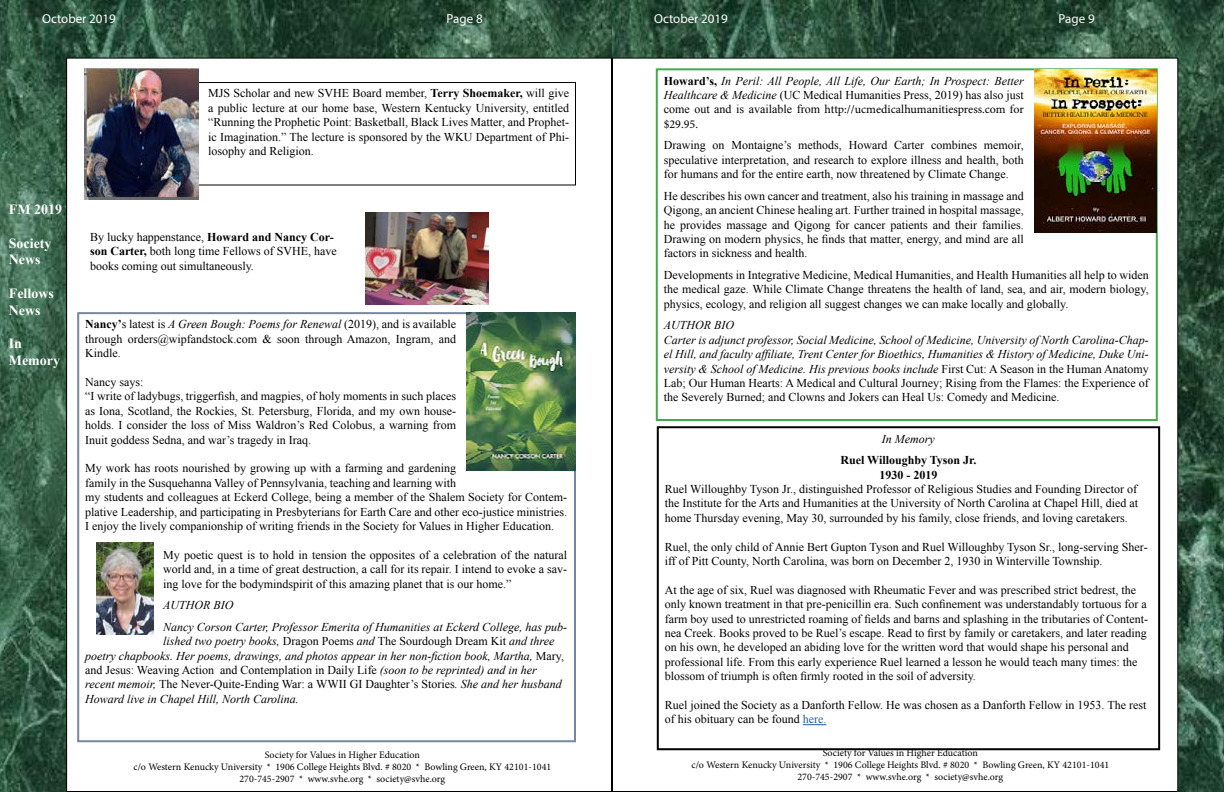
<style>
.page{position:relative;width:1224px;height:792px;background:#fff}
.page>*{position:absolute;margin:0;border:0;box-sizing:border-box;transform-origin:0 0}
.t1{font:700 14px/16.8px "Times New Roman";color:#fff}
.t2{font:13px "Myriad Pro";color:#fff}
.t3{font:12px/14.4px "Times New Roman";color:#000;text-align:justify}
.t4{font:italic 12px/14.4px "Times New Roman";color:#000;text-align:justify}
.t5{font:700 12px "Times New Roman";color:#000}
.t6{font:10px/12px "Minion Pro";color:#000;text-align:center}
.s1{font-weight:700}
.s2{font-style:italic}
.s3{font-style:normal}
.s4{font-weight:700;font-style:normal}
.s5{font-family:"Minion Pro";font-style:normal}
.s6{color:#215e9e}
</style>
<div class="page">
<img style="left:0;top:0;width:1224px;height:792px">
<div style="left:612px;top:58px;width:566px;height:734px;background:#fff"></div>
<div style="left:67px;top:58px;width:545px;height:734px;background:#fff"></div>
<svg style="left:803px;top:724px;width:23px;height:1px"></svg>
<div style="left:657px;top:426px;width:503px;height:324px;border:2px solid #000"></div>
<div style="left:656px;top:68px;width:502px;height:353px;border:2px solid #41ad49"></div>
<div style="left:77px;top:312px;width:499px;height:430px;border:2px solid #7787a0"></div>
<img style="left:96px;top:542px;width:58px;height:92px">
<img style="left:366px;top:212px;width:122px;height:92px">
<img style="left:467px;top:312px;width:109px;height:158px">
<img style="left:1034px;top:69px;width:123px;height:164px">
<div style="left:198px;top:82px;width:378px;height:104px;border:1px solid #000"></div>
<img style="left:84px;top:68px;width:114px;height:131px">
<p class="t2" style="left:42px;top:11px;width:75px">October 2019</p>
<p class="t2" style="left:447px;top:11px;width:38px">Page 8</p>
<p class="t1" style="left:9px;top:200px;width:55px">FM 2019</p>
<p class="t1" style="left:9px;top:234px;width:44px">Society<br>News</p>
<p class="t1" style="left:9px;top:284px;width:47px">Fellows<br>News</p>
<p class="t1" style="left:9px;top:335px;width:53px">In<br>Memory</p>
<p class="t3" style="left:208px;top:86px;width:362px">MJS Scholar and new SVHE Board member, <span class="s1">Terry Shoemaker,</span> will give a public lecture at our home base, Western Kentucky University, entitled “Running the Prophetic Point: Basketball, Black Lives Matter, and Prophet&shy;ic Imagination.” The lecture is sponsored by the WKU Department of Phi&shy;losophy and Religion.</p>
<p class="t3" style="left:90px;top:229px;width:248px;text-align:left">By lucky happenstance, <span class="s1">Howard and Nancy Cor&shy;son Carter,</span> both long time Fellows of SVHE, have books coming out simultaneously.</p>
<p class="t3" style="left:85px;top:317px;width:373px"><span class="s1">Nancy’</span>s latest is <span class="s2">A Green Bough: Poems for Renewal</span> (2019), and is available through orders@wipfandstock.com &amp; soon through Amazon, Ingram, and Kindle.</p>
<p class="t3" style="left:85px;top:375px;width:60px">Nancy says:</p>
<p class="t3" style="left:85px;top:389px;width:373px">“I write of ladybugs, triggerfish, and magpies, of holy moments in such places as Iona, Scotland, the Rockies, St. Petersburg, Florida, and my own house&shy;holds. I consider the loss of Miss Waldron’s Red Colobus, a warning from Inuit goddess Sedna, and war’s tragedy in Iraq.</p>
<p class="t3" style="left:85px;top:461px;width:484px;text-align:left">My work has roots nourished by growing up with a farming and gardening<br>family in the Susquehanna Valley of Pennsylvania, teaching and learning with<br>my students and colleagues at Eckerd College, being a member of the Shalem Society for Contem&shy;plative Leadership, and participating in Presbyterians for Earth Care and other eco-justice ministries.<br>I enjoy the lively companionship of writing friends in the Society for Values in Higher Education.</p>
<p class="t3" style="left:163px;top:547px;width:405px">My poetic quest is to hold in tension the opposites of a celebration of the natural world and, in a time of great destruction, a call for its repair. I intend to evoke a sav&shy;ing love for the bodymindspirit of this amazing planet that is our home.”</p>
<p class="t4" style="left:163px;top:598px;width:72px">AUTHOR BIO</p>
<p class="t4" style="left:163px;top:619px;width:405px">Nancy Corson Carter, Professor Emerita of Humanities at Eckerd College, has pub-</p>
<p class="t4" style="left:163px;top:634px;width:393px">lished two poetry books, <span class="s3">Dragon Poems</span> and <span class="s3">The Sourdough Dream Kit</span> and three</p>
<p class="t4" style="left:85px;top:648px;width:480px">poetry chapbooks. Her poems, drawings, and photos appear in her non-fiction book, Martha, <span class="s3">Mary,</span></p>
<p class="t3" style="left:85px;top:663px;width:453px">and Jesus: Weaving Action and Contemplation in Daily Life <span class="s2">(soon to be reprinted) and in her</span></p>
<p class="t3" style="left:85px;top:677px;width:478px"><span class="s2">recent memoir,</span> The Never-Quite-Ending War: a WWII GI Daughter’s Stories<span class="s2">. She and her husband</span></p>
<p class="t4" style="left:85px;top:691px;width:215px">Howard live in Chapel Hill, North Carolina.</p>
<p class="t6" style="left:133px;top:748px;width:419px">Society for Values in Higher Education<br>c/o Western Kenucky University * 1906 College Heights Blvd. # 8020 * Bowling Green, KY 42101-1041<br>270-745-2907 * www.svhe.org * society@svhe.org</p>
<p class="t2" style="left:654px;top:11px;width:75px">October 2019</p>
<p class="t2" style="left:1059px;top:11px;width:38px">Page 9</p>
<p class="t4" style="left:664px;top:73px;width:362px"><span class="s4">Howard’s,</span> In Peril: All People, All Life, Our Earth; In Prospect: Better Healthcare &amp; Medicine <span class="s3">(UC Medical Humanities Press, 2019) has also just come out and is available from</span> <span class="s5">http://ucmedicalhumanitiespress.com for $29.95.</span></p>
<p class="t3" style="left:664px;top:138px;width:362px">Drawing on Montaigne’s methods, Howard Carter combines memoir, speculative interpretation, and research to explore illness and health, both for humans and for the entire earth, now threatened by Climate Change.</p>
<p class="t3" style="left:664px;top:188px;width:362px">He describes his own cancer and treatment, also his training in massage and Qigong, an ancient Chinese healing art. Further trained in hospital massage, he provides massage and Qigong for cancer patients and their families.<br>Drawing on modern physics, he finds that matter, energy, and mind are all factors in sickness and health.</p>
<p class="t3" style="left:664px;top:268px;width:487px">Developments in Integrative Medicine, Medical Humanities, and Health Humanities all help to widen the medical gaze. While Climate Change threatens the health of land, sea, and air, modern biology, physics, ecology, and religion all suggest changes we can make locally and globally.</p>
<p class="t4" style="left:664px;top:318px;width:72px">AUTHOR BIO</p>
<p class="t4" style="left:664px;top:332px;width:487px">Carter is adjunct professor, Social Medicine, School of Medicine, University of North Carolina-Chap&shy;el Hill, and faculty affiliate, Trent Center for Bioethics, Humanities &amp; History of Medicine, Duke Uni&shy;versity &amp; School of Medicine. His previous books include <span class="s3">First Cut: A Season in the Human Anatomy Lab; Our Human Hearts: A Medical and Cultural Journey; Rising from the Flames: the Experience of the Severely Burned; and Clowns and Jokers can Heal Us: Comedy and Medicine.</span></p>
<p class="t4" style="left:882px;top:431px;width:54px">In Memory</p>
<p class="t5" style="left:840px;top:452px;width:138px">Ruel Willoughby Tyson Jr.</p>
<p class="t5" style="left:879px;top:466px;width:59px">1930 - 2019</p>
<p class="t3" style="left:665px;top:482px;width:475px">Ruel Willoughby Tyson Jr., distinguished Professor of Religious Studies and Founding Director of the Institute for the Arts and Humanities at the University of North Carolina at Chapel Hill, died at home Thursday evening, May 30, surrounded by his family, close friends, and loving caretakers.</p>
<p class="t3" style="left:665px;top:539px;width:484px">Ruel, the only child of Annie Bert Gupton Tyson and Ruel Willoughby Tyson Sr., long-serving Sher&shy;iff of Pitt County, North Carolina, was born on December 2, 1930 in Winterville Township.</p>
<p class="t3" style="left:665px;top:582px;width:485px;text-align:left">At the age of six, Ruel was diagnosed with Rheumatic Fever and was prescribed strict bedrest, the only known treatment in that pre-penicillin era. Such confinement was understandably tortuous for a farm boy used to unrestricted roaming of fields and barns and splashing in the tributaries of Content&shy;nea Creek. Books proved to be Ruel’s escape. Read to first by family or caretakers, and later reading on his own, he developed an abiding love for the written word that would shape his personal and professional life. From this early experience Ruel learned a lesson he would teach many times: the blossom of triumph is often firmly rooted in the soil of adversity.</p>
<p class="t3" style="left:665px;top:698px;width:483px">Ruel joined the Society as a Danforth Fellow. He was chosen as a Danforth Fellow in 1953. The rest of his obituary can be found <span class="s6">here.</span></p>
<p class="t6" style="left:691px;top:747px;width:419px">Society for Values in Higher Education<br>c/o Western Kenucky University * 1906 College Heights Blvd. # 8020 * Bowling Green, KY 42101-1041<br>270-745-2907 * www.svhe.org * society@svhe.org</p>
</div>
